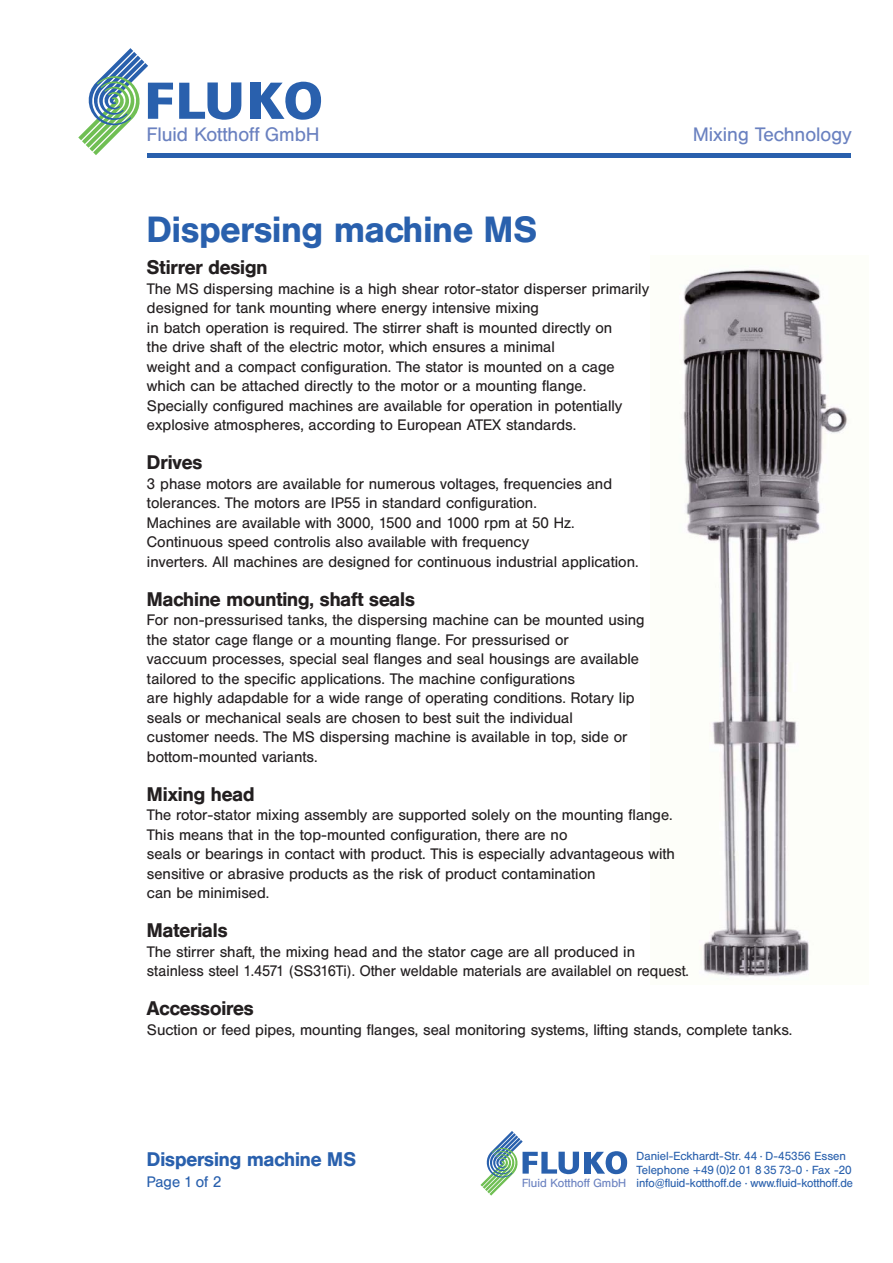
<style>
.page{position:relative;width:893px;height:1263px;background:#fff}
.page>*{position:absolute;margin:0;border:0;box-sizing:border-box;transform-origin:0 0}
.t1{font:500 36px "Helvetica BQ";letter-spacing:.005em;color:#2960ad}
.t2{font:500 19.5px "Helvetica BQ";color:#231f20}
.t3{font:500 19.5px "Helvetica BQ";color:#2960ad}
.t4{font:19.2px "Helvetica BQ";color:#6a81c0}
.t5{font:15px/19.5px "Helvetica BQ";color:#231f20}
.t6{font:15px "Helvetica BQ";color:#2960ad}
.t7{font:11.55px "Helvetica BQ";color:#2960ad}
.s1{color:#6a81c0}
</style>
<div class="page">
<img style="left:683px;top:269px;width:165px;height:708px">
<div style="left:148px;top:153px;width:702px;height:5px;background:#2960ad"></div>
<svg style="left:179px;top:82px;width:62px;height:38px"></svg>
<div style="left:250px;top:83px;width:11px;height:36px;background:#2960ad"></div>
<svg style="left:259px;top:82px;width:62px;height:38px"></svg>
<svg style="left:78px;top:48px;width:95px;height:107px"></svg>
<div style="left:584px;top:1152px;width:7px;height:22px;background:#2960ad"></div>
<svg style="left:591px;top:1151px;width:36px;height:23px"></svg>
<svg style="left:480px;top:1131px;width:99px;height:65px"></svg>
<p class="t4" style="left:147px;top:128px;width:174px">Fluid Kotthoff GmbH</p>
<p class="t4" style="left:693px;top:128px;width:160px">Mixing Technology</p>
<h1 class="t1" style="left:147px;top:217px;width:392px">Dispersing machine MS</h1>
<h2 class="t2" style="left:147px;top:261px;width:122px">Stirrer design</h2>
<p class="t5" style="left:147px;top:280px;width:503px">The MS dispersing machine is a high shear rotor-stator disperser primarily designed for tank mounting where energy intensive mixing<br>in batch operation is required. The stirrer shaft is mounted directly on<br>the drive shaft of the electric motor, which ensures a minimal<br>weight and a compact configuration. The stator is mounted on a cage which can be attached directly to the motor or a mounting flange.<br>Specially configured machines are available for operation in potentially explosive atmospheres, according to European ATEX standards.</p>
<h2 class="t2" style="left:147px;top:456px;width:57px">Drives</h2>
<p class="t5" style="left:147px;top:475px;width:493px">3 phase motors are available for numerous voltages, frequencies and tolerances. The motors are IP55 in standard configuration.<br>Machines are available with 3000, 1500 and 1000 rpm at 50 Hz.<br>Continuous speed controlis also available with frequency<br>inverters. All machines are designed for continuous industrial application.</p>
<h2 class="t2" style="left:147px;top:592px;width:269px">Machine mounting, shaft seals</h2>
<p class="t5" style="left:147px;top:612px;width:499px">For non-pressurised tanks, the dispersing machine can be mounted using the stator cage flange or a mounting flange. For pressurised or<br>vaccuum processes, special seal flanges and seal housings are available tailored to the specific applications. The machine configurations<br>are highly adapdable for a wide range of operating conditions. Rotary lip seals or mechanical seals are chosen to best suit the individual<br>customer needs. The MS dispersing machine is available in top, side or bottom-mounted variants.</p>
<h2 class="t2" style="left:147px;top:787px;width:109px">Mixing head</h2>
<p class="t5" style="left:147px;top:807px;width:529px">The rotor-stator mixing assembly are supported solely on the mounting flange.<br>This means that in the top-mounted configuration, there are no<br>seals or bearings in contact with product. This is especially advantageous with sensitive or abrasive products as the risk of product contamination<br>can be minimised.</p>
<h2 class="t2" style="left:147px;top:924px;width:82px">Materials</h2>
<p class="t5" style="left:147px;top:943px;width:543px">The stirrer shaft, the mixing head and the stator cage are all produced in stainless steel 1.4571 (SS316Ti). Other weldable materials are availablel on request.</p>
<h2 class="t2" style="left:147px;top:1002px;width:108px">Accessoires</h2>
<p class="t5" style="left:147px;top:1021px;width:646px">Suction or feed pipes, mounting flanges, seal monitoring systems, lifting stands, complete tanks.</p>
<h2 class="t3" style="left:147px;top:1153px;width:211px">Dispersing machine MS</h2>
<p class="t6" style="left:147px;top:1177px;width:76px">Page 1 of 2</p>
<p class="t7" style="left:636px;top:1152px;width:211px">Daniel-Eckhardt-Str. 44 · D-45356 Essen</p>
<p class="t7" style="left:636px;top:1166px;width:217px">Telephone +49 (0)2 01 8 35 73-0 · Fax -20</p>
<p class="t7" style="left:522px;top:1179px;width:332px"><span class="s1">Fluid Kotthoff GmbH</span> info@fluid-kotthoff.de · www.fluid-kotthoff.de</p>
</div>
